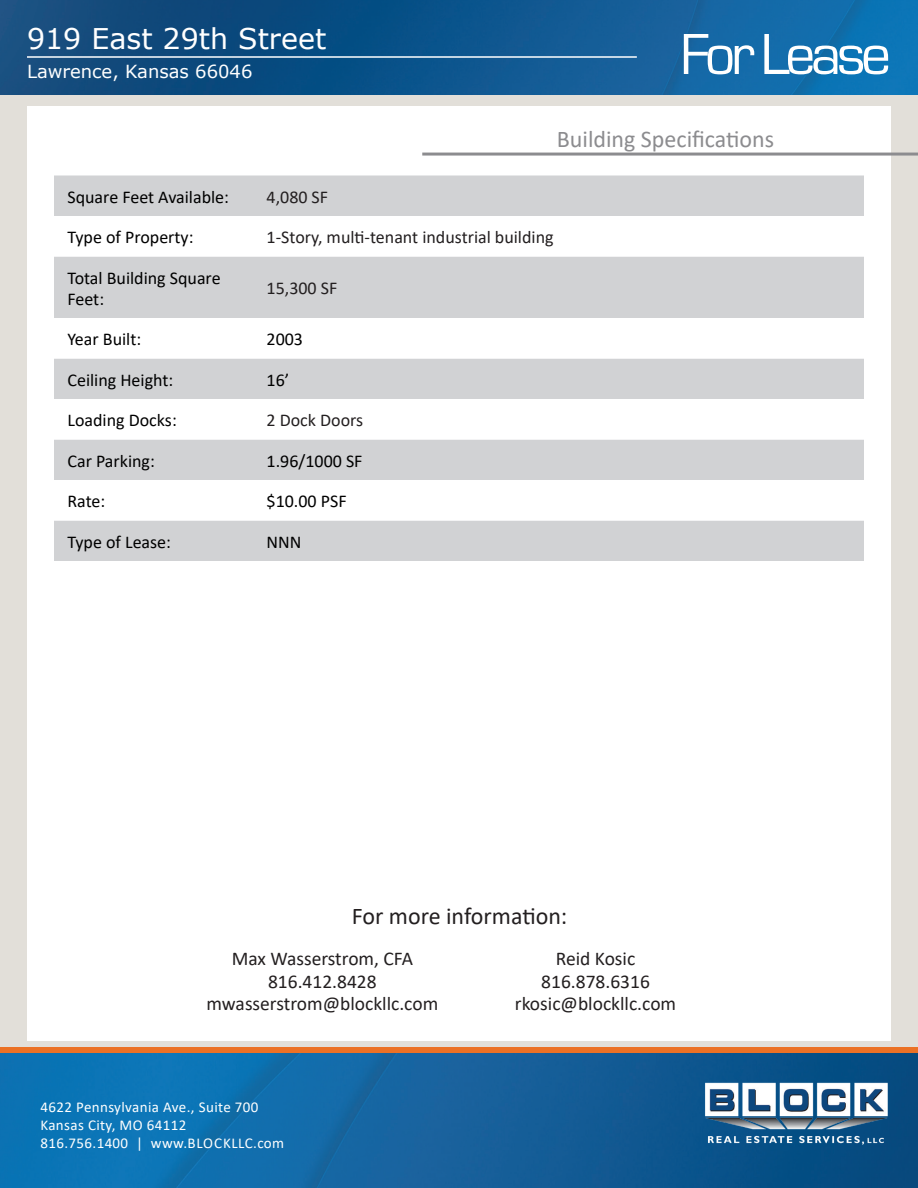
<style>
.page{position:relative;width:918px;height:1188px;background:#fff}
.page>*{position:absolute;margin:0;border:0;box-sizing:border-box;transform-origin:0 0}
.t1{font:60px "Eurostile";letter-spacing:-.075em;color:#fff}
.t2{font:28.5px "Verdana";color:#fff}
.t3{font:24px "Calibri";color:#8c8c8f}
.t4{font:24px "Calibri";color:#231f20}
.BRES_-_Broker_Contact_Information{font:19.5px/22.5px "Calibri";color:#231f20;text-align:center}
.t5{font:18px/21px "Calibri";color:#000}
.BRES_Body_Copy{font:18px "Calibri";color:#231f20}
.t6{font:18px "Verdana";color:#fff}
.t7{font:15px/18px "Calibri";letter-spacing:.025em;color:#fff}
</style>
<div class="page">
<div style="left:0;top:93px;width:918px;height:978px;background:#e2dfd9"></div>
<img style="left:0;top:1053px;width:918px;height:135px">
<img style="left:701px;top:1073px;width:190px;height:75px">
<div style="left:0;top:1047px;width:918px;height:6px;background:#eb7125"></div>
<img style="left:0;top:0;width:918px;height:94px">
<hr style="left:27px;top:56px;width:610px;height:2px;background:#fff">
<div style="left:27px;top:107px;width:864px;height:934px;background:#fff"></div>
<hr style="left:422px;top:153px;width:496px;height:3px;background:#8c8c8f">
<div style="left:54px;top:176px;width:810px;height:385px;background:#d1d2d4"></div>
<svg style="left:54px;top:216px;width:810px;height:304px"></svg>
<h2 class="t2" style="left:27px;top:19px;width:301px">919 East 29th Street</h2>
<p class="t6" style="left:27px;top:59px;width:227px">Lawrence, Kansas 66046</p>
<h1 class="t1" style="left:680px;top:22px;width:212px">For Lease</h1>
<h3 class="t3" style="left:557px;top:122px;width:219px">Building Specifications</h3>
<p class="t5" style="left:68px;top:186px;width:163px">Square Feet Available:</p>
<p class="BRES_Body_Copy" style="left:267px;top:184px;width:63px">4,080 SF</p>
<p class="t5" style="left:68px;top:226px;width:128px">Type of Property:</p>
<p class="BRES_Body_Copy" style="left:267px;top:225px;width:289px">1-Story, multi-tenant industrial building</p>
<p class="t5" style="left:68px;top:267px;width:155px">Total Building Square<br>Feet:</p>
<p class="BRES_Body_Copy" style="left:267px;top:276px;width:72px">15,300 SF</p>
<p class="t5" style="left:68px;top:328px;width:75px">Year Built:</p>
<p class="t5" style="left:267px;top:328px;width:38px">2003</p>
<p class="t5" style="left:68px;top:369px;width:107px">Ceiling Height:</p>
<p class="t5" style="left:267px;top:369px;width:24px">16’</p>
<p class="t5" style="left:68px;top:409px;width:111px">Loading Docks:</p>
<p class="BRES_Body_Copy" style="left:267px;top:408px;width:98px">2 Dock Doors</p>
<p class="t5" style="left:68px;top:450px;width:89px">Car Parking:</p>
<p class="t5" style="left:267px;top:450px;width:97px">1.96/1000 SF</p>
<p class="t5" style="left:68px;top:490px;width:39px">Rate:</p>
<p class="t5" style="left:267px;top:490px;width:82px">$10.00 PSF</p>
<p class="t5" style="left:68px;top:531px;width:105px">Type of Lease:</p>
<p class="t5" style="left:267px;top:531px;width:36px">NNN</p>
<p class="t4" style="left:352px;top:900px;width:217px">For more information:</p>
<p class="BRES_-_Broker_Contact_Information" style="left:515px;top:947px;width:163px">Reid Kosic<br>816.878.6316 rkosic@blockllc.com</p>
<p class="BRES_-_Broker_Contact_Information" style="left:206px;top:947px;width:233px">Max Wasserstrom, CFA<br>816.412.8428 mwasserstrom@blockllc.com</p>
<p class="t7" style="left:40px;top:1097px;width:245px">4622 Pennsylvania Ave., Suite 700<br>Kansas City, MO 64112<br>816.756.1400 | www.BLOCKLLC.com</p>
</div>
